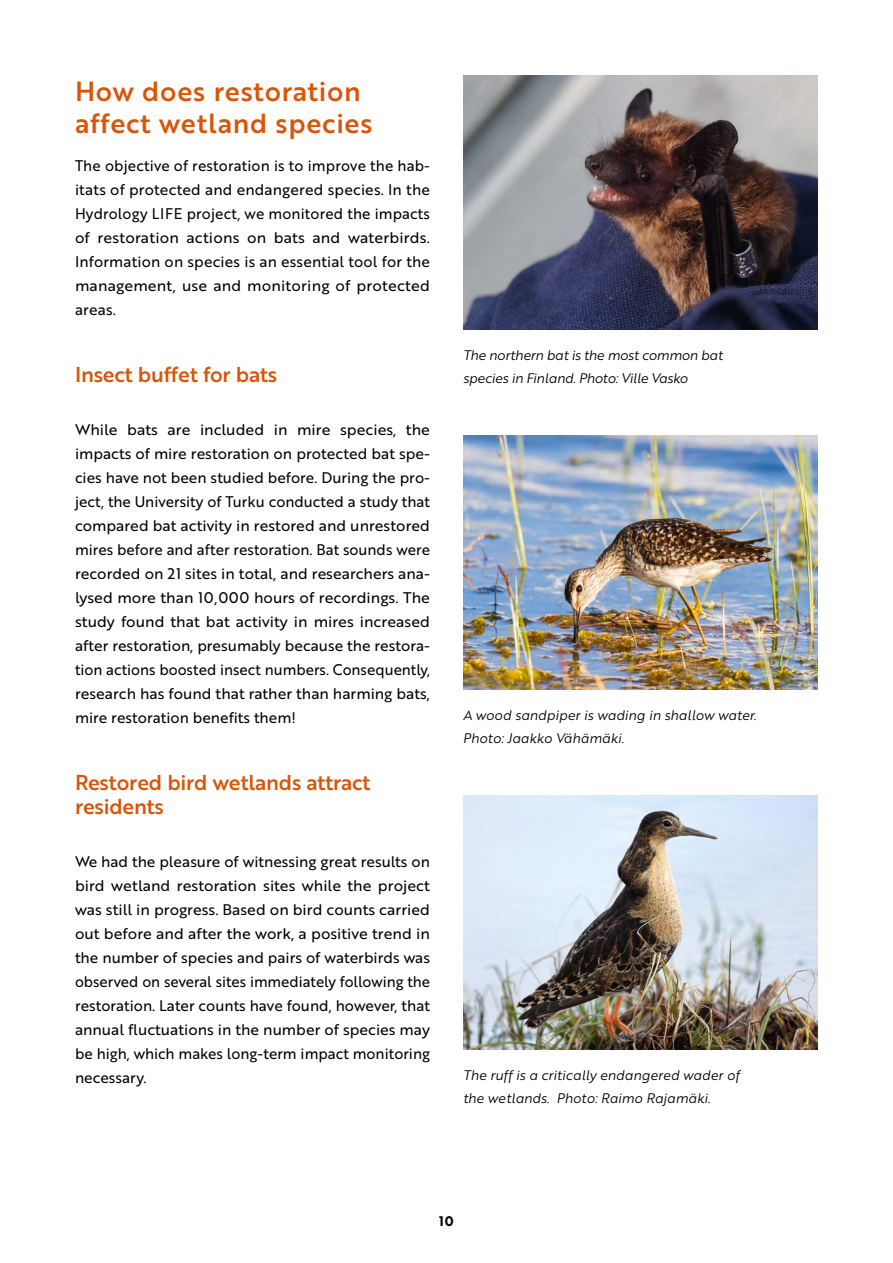
<style>
.page{position:relative;width:893px;height:1263px;background:#fff}
.page>*{position:absolute;margin:0;border:0;box-sizing:border-box;transform-origin:0 0}
.Otsikko_H3{font:27px/31.5px "Brother 1816 Medium";letter-spacing:.025em;color:#d85509}
.t1{font:21px/24px "Brother 1816 Medium";letter-spacing:-.01em;color:#d85509}
.Leipäteksti{font:15px/24px "Brother 1816 Regular";color:#000;text-align:justify}
.Kuvateksti{font:13.5px/22.5px "Brother 1816 Book Italic";color:#000}
.Kuvateksti-2{font:13.5px/22.5px "Brother 1816 Book Italic";letter-spacing:-.02em;color:#000}
.t2{font:13.5px "Brother 1816 Bold";color:#000}
</style>
<div class="page">
<img style="left:463px;top:75px;width:355px;height:254px">
<img style="left:463px;top:435px;width:355px;height:254px">
<img style="left:463px;top:795px;width:355px;height:254px">
<h3 class="Otsikko_H3" style="left:75px;top:75px;width:299px">How does restoration affect wetland species</h3>
<p class="Leipäteksti" style="left:75px;top:153px;width:356px">The objective of restoration is to improve the hab&shy;itats of protected and endangered species. In the Hydrology LIFE project, we monitored the impacts of restoration actions on bats and waterbirds.<br>Information on species is an essential tool for the management, use and monitoring of protected areas.</p>
<h4 class="t1" style="left:75px;top:361px;width:204px">Insect buffet for bats</h4>
<p class="Leipäteksti" style="left:75px;top:417px;width:356px">While bats are included in mire species, the impacts of mire restoration on protected bat spe&shy;cies have not been studied before. During the pro&shy;ject, the University of Turku conducted a study that compared bat activity in restored and unrestored mires before and after restoration. Bat sounds were recorded on 21 sites in total, and researchers ana&shy;lysed more than 10,000 hours of recordings. The study found that bat activity in mires increased after restoration, presumably because the restora&shy;tion actions boosted insect numbers. Consequently, research has found that rather than harming bats, mire restoration benefits them!</p>
<h4 class="t1" style="left:75px;top:769px;width:297px">Restored bird wetlands attract residents</h4>
<p class="Leipäteksti" style="left:75px;top:849px;width:356px">We had the pleasure of witnessing great results on bird wetland restoration sites while the project was still in progress. Based on bird counts carried out before and after the work, a positive trend in the number of species and pairs of waterbirds was observed on several sites immediately following the restoration. Later counts have found, however, that annual fluctuations in the number of species may be high, which makes long-term impact monitoring necessary.</p>
<p class="Kuvateksti-2" style="left:463px;top:344px;width:261px">The northern bat is the most common bat species in Finland. Photo: Ville Vasko</p>
<p class="Kuvateksti" style="left:463px;top:704px;width:295px">A wood sandpiper is wading in shallow water.<br>Photo: Jaakko Vähämäki.</p>
<p class="Kuvateksti" style="left:463px;top:1064px;width:278px">The ruff is a critically endangered wader of the wetlands. Photo: Raimo Rajamäki.</p>
<p class="t2" style="left:439px;top:1211px;width:16px">10</p>
</div>
